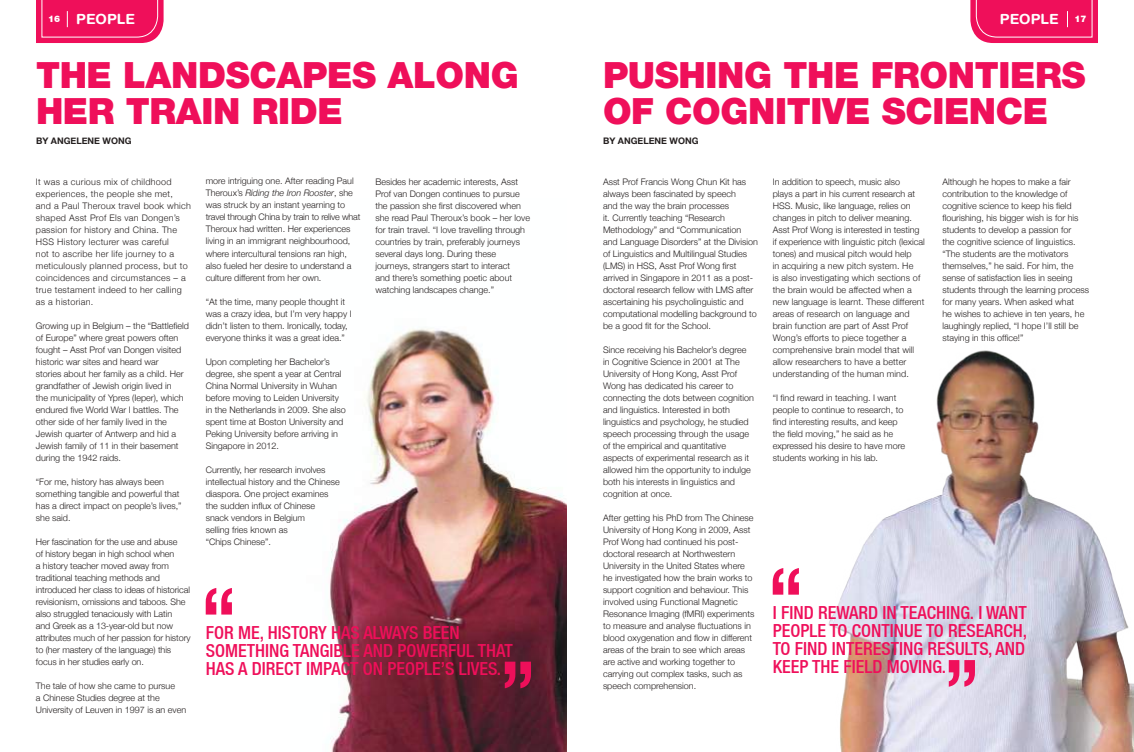
<style>
.page{position:relative;width:1134px;height:752px;background:#fff}
.page>*{position:absolute;margin:0;border:0;box-sizing:border-box;transform-origin:0 0}
.t1{font:900 36px/36px "Helvetica 95";letter-spacing:-.01em;color:#ef0f5a}
.t2{font:500 condensed 18px/18px "Helvetica Neue";color:#ef0f5a}
.t3{font:700 14px "Helvetica Rounded";color:#fff}
.t4{font:300 9px/12px "Helvetica Neue";color:#241f1f}
.t5{font:300 9px/12px "Helvetica Neue";letter-spacing:.03em;color:#241f1f}
.t6{font:700 9px "Helvetica Neue";color:#241f1f}
.s1{font-family:"Helvetica 95";font-weight:900;font-size:9px}
.s2{font-style:italic}
</style>
<div class="page">
<img style="left:330px;top:329px;width:237px;height:422px">
<svg style="left:206px;top:588px;width:26px;height:26px"></svg>
<svg style="left:505px;top:661px;width:26px;height:27px"></svg>
<img style="left:773px;top:350px;width:361px;height:401px">
<svg style="left:773px;top:567px;width:26px;height:27px"></svg>
<svg style="left:949px;top:659px;width:26px;height:27px"></svg>
<svg style="left:970px;top:0;width:128px;height:43px;background:#ef1c63"></svg>
<svg style="left:36px;top:0;width:128px;height:43px;background:#ef1c63"></svg>
<h3 class="t3" style="left:48px;top:11px;width:88px"><span class="s1">16</span> PEOPLE</h3>
<h3 class="t3" style="left:1000px;top:11px;width:88px">PEOPLE <span class="s1">17</span></h3>
<h1 class="t1" style="left:36px;top:57px;width:484px">THE LANDSCAPES ALONG<br>HER TRAIN RIDE</h1>
<h1 class="t1" style="left:603px;top:57px;width:484px">PUSHING THE FRONTIERS<br>OF COGNITIVE SCIENCE</h1>
<p class="t6" style="left:36px;top:132px;width:53px">BY ANGELENE</p>
<p class="t6" style="left:103px;top:132px;width:9px">WON</p>
<p class="t6" style="left:125px;top:132px;width:8px">G</p>
<p class="t6" style="left:603px;top:132px;width:53px">BY ANGELENE</p>
<p class="t6" style="left:669px;top:132px;width:9px">WON</p>
<p class="t6" style="left:692px;top:132px;width:8px">G</p>
<p class="t5" style="left:36px;top:175px;width:157px">It was a curious mix of childhood experiences, the people she met,<br>and a Paul Theroux travel book which shaped Asst Prof Els van Dongen’s passion for history and China. The<br>HSS History lecturer was careful<br>not to ascribe her life journey to a meticulously planned process, but to coincidences and circumstances – a true testament indeed to her calling as a historian.</p>
<p class="t4" style="left:36px;top:319px;width:155px">Growing up in Belgium – the “Battlefield of Europe” where great powers often fought – Asst Prof van Dongen visited historic war sites and heard war<br>stories about her family as a child. Her grandfather of Jewish origin lived in<br>the municipality of Ypres (Ieper), which endured five World War I battles. The other side of her family lived in the Jewish quarter of Antwerp and hid a Jewish family of 11 in their basement during the 1942 raids.</p>
<p class="t4" style="left:36px;top:475px;width:147px">“For me, history has always been something tangible and powerful that has a direct impact on people’s lives,” she said.</p>
<p class="t4" style="left:36px;top:535px;width:156px">Her fascination for the use and abuse<br>of history began in high school when<br>a history teacher moved away from traditional teaching methods and introduced her class to ideas of historical revisionism, omissions and taboos. She also struggled tenaciously with Latin<br>and Greek as a 13-year-old but now attributes much of her passion for history to (her mastery of the language) this focus in her studies early on.</p>
<p class="t4" style="left:36px;top:679px;width:152px">The tale of how she came to pursue<br>a Chinese Studies degree at the<br>University of Leuven in 1997 is an even</p>
<p class="t4" style="left:603px;top:175px;width:156px">Asst Prof Francis Wong Chun Kit has always been fascinated by speech<br>and the way the brain processes<br>it. Currently teaching “Research Methodology” and “Communication and Language Disorders” at the Division of Linguistics and Multilingual Studies (LMS) in HSS, Asst Prof Wong first arrived in Singapore in 2011 as a post&shy;doctoral research fellow with LMS after ascertaining his psycholinguistic and computational modelling background to be a good fit for the School.</p>
<p class="t4" style="left:603px;top:343px;width:152px">Since receiving his Bachelor’s degree in Cognitive Science in 2001 at The University of Hong Kong, Asst Prof Wong has dedicated his career to connecting the dots between cognition and linguistics. Interested in both linguistics and psychology, he studied speech processing through the usage of the empirical and quantitative aspects of experimental research as it allowed him the opportunity to indulge both his interests in linguistics and cognition at once.</p>
<p class="t4" style="left:603px;top:511px;width:153px">After getting his PhD from The Chinese University of Hong Kong in 2009, Asst Prof Wong had continued his post&shy;doctoral research at Northwestern University in the United States where he investigated how the brain works to support cognition and behaviour. This involved using Functional Magnetic Resonance Imaging (fMRI) experiments to measure and analyse fluctuations in blood oxygenation and flow in different areas of the brain to see which areas are active and working together to carrying out complex tasks, such as speech comprehension.</p>
<p class="t4" style="left:206px;top:175px;width:156px">more intriguing one. After reading Paul Theroux’s <span class="s2">Riding the Iron Rooster</span>, she was struck by an instant yearning to travel through China by train to relive what Theroux had written. Her experiences living in an immigrant neighbourhood, where intercultural tensions ran high, also fueled her desire to understand a culture different from her own.</p>
<p class="t4" style="left:206px;top:295px;width:148px">“At the time, many people thought it was a crazy idea, but I’m very happy I didn’t listen to them. Ironically, today, everyone thinks it was a great idea.”</p>
<p class="t4" style="left:206px;top:355px;width:142px">Upon completing her Bachelor’s degree, she spent a year at Central<br>China Normal University in Wuhan before moving to Leiden University in the Netherlands in 2009. She also spent time at Boston University and<br>Peking University before arriving in<br>Singapore in 2012.</p>
<p class="t4" style="left:206px;top:462px;width:135px">Currently, her research involves intellectual history and the Chinese diaspora. One project examines the sudden influx of Chinese snack vendors in Belgium<br>selling fries known as<br>“Chips Chinese”.</p>
<p class="t4" style="left:375px;top:175px;width:156px">Besides her academic interests, Asst Prof van Dongen continues to pursue the passion she first discovered when she read Paul Theroux’s book – her love for train travel. “I love travelling through countries by train, preferably journeys several days long. During these journeys, strangers start to interact<br>and there’s something poetic about watching landscapes change.”</p>
<p class="t4" style="left:942px;top:175px;width:148px">Although he hopes to make a fair contribution to the knowledge of cognitive science to keep his field flourishing, his bigger wish is for his students to develop a passion for<br>the cognitive science of linguistics. “The students are the motivators themselves,” he said. For him, the sense of satisfaction lies in seeing students through the learning process for many years. When asked what<br>he wishes to achieve in ten years, he laughingly replied, “I hope I’ll still be staying in this office!”</p>
<p class="t4" style="left:773px;top:175px;width:154px">In addition to speech, music also<br>plays a part in his current research at HSS. Music, like language, relies on changes in pitch to deliver meaning.<br>Asst Prof Wong is interested in testing if experience with linguistic pitch (lexical tones) and musical pitch would help<br>in acquiring a new pitch system. He<br>is also investigating which sections of the brain would be affected when a new language is learnt. These different areas of research on language and brain function are part of Asst Prof Wong’s efforts to piece together a comprehensive brain model that will allow researchers to have a better understanding of the human mind.</p>
<p class="t4" style="left:773px;top:391px;width:134px">“I find reward in teaching. I want people to continue to research, to find interesting results, and keep the field moving,” he said as he expressed his desire to have more students working in his lab.</p>
<h2 class="t2" style="left:773px;top:603px;width:256px;text-align:justify">I FIND REWARD IN TEACHING. I WANT PEOPLE TO CONTINUE TO RESEARCH, TO FIND INTERESTING RESULTS, AND KEEP THE FIELD MOVING.</h2>
<h2 class="t2" style="left:206px;top:623px;width:308px">FOR ME, HISTORY HAS ALWAYS BEEN<br>SOMETHING TANGIBLE AND POWERFUL THAT<br>HAS A DIRECT IMPACT ON PEOPLE’S LIVES.</h2>
</div>
